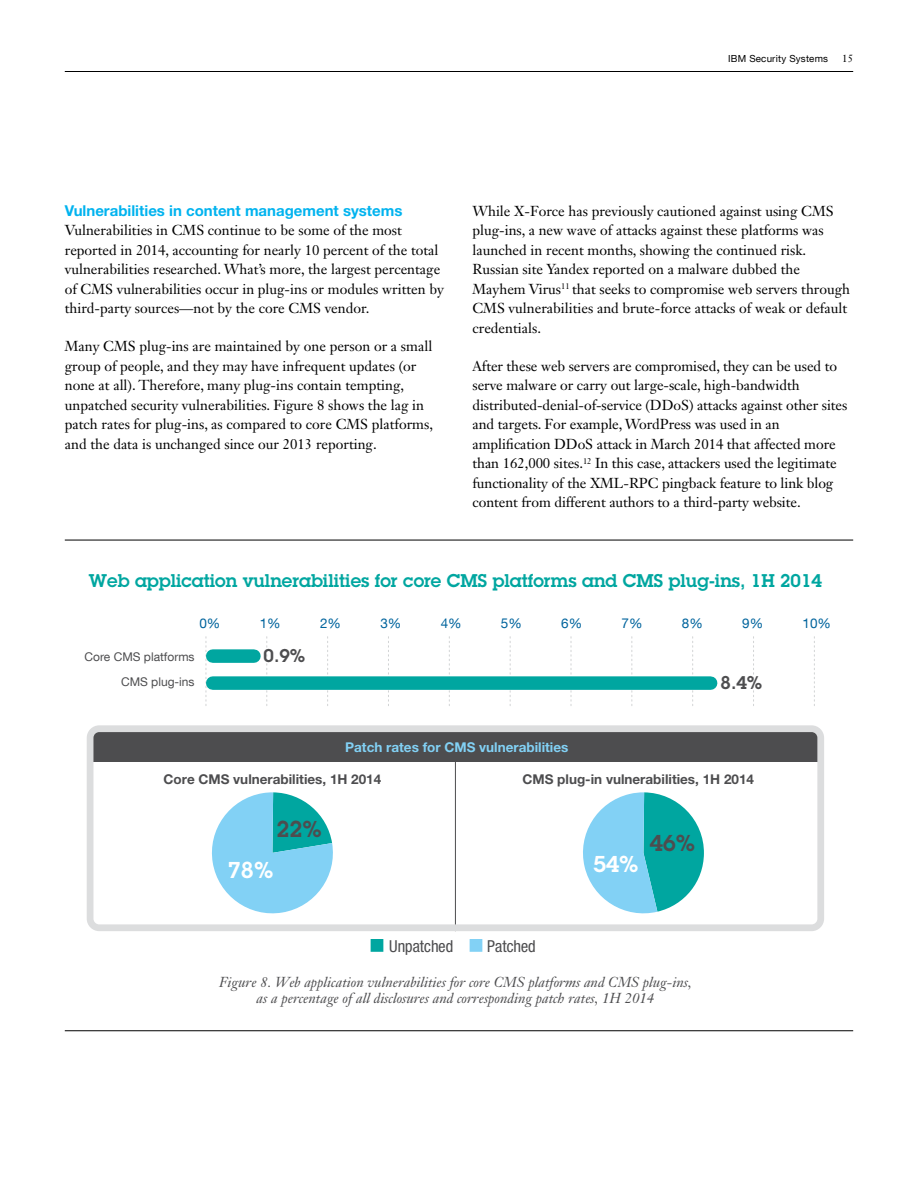
<style>
.page{position:relative;width:918px;height:1188px;background:#fff}
.page>*{position:absolute;margin:0;border:0;box-sizing:border-box;transform-origin:0 0}
.t1{font:600 22.5px "Lubalin Graph Std";color:#4d4d4f}
.t2{font:600 22.5px "Lubalin Graph Std";color:#fff}
.t3{font:600 18px "Lubalin Graph Std";color:#00a6a0}
.t4{font:600 18px "Lubalin Graph Std";color:#4d4d4f}
.t5{font:16.5px "Helv Neue Condfor IBM";color:#4d4d4f}
.t6{font:700 15px "Helvetica Neue LT Pro";color:#00b3ef}
.t7{font:14.25px/19.5px "Janson Text LT Std";color:#000}
.t8{font:italic 14.25px/16.5px "Janson Text LT Std";color:#4d4d4f;text-align:center}
.t9{font:700 13.5px "Helvetica Neue LT Pro";color:#4d4d4f}
.t10{font:700 13.5px "Helvetica Neue LT Pro";color:#82d1f5}
.t11{font:13.5px "Helvetica Neue LT Com";color:#00649d}
.t12{font:12px/25.5px "Helvetica Neue LT Com";color:#4d4d4f;text-align:right}
.t13{font:10.5px "Janson Text LT Std";color:#000}
.t14{font:9.75px "Helvetica Neue LT Com";letter-spacing:.02em;color:#000}
</style>
<div class="page">
<hr style="left:65px;top:71px;width:788px;height:1px;background:#000">
<hr style="left:65px;top:540px;width:788px;height:1px;background:#000">
<hr style="left:65px;top:1030px;width:788px;height:1px;background:#000">
<svg style="left:206px;top:637px;width:1px;height:69px"></svg>
<svg style="left:266px;top:637px;width:1px;height:69px"></svg>
<svg style="left:327px;top:637px;width:1px;height:69px"></svg>
<svg style="left:388px;top:637px;width:1px;height:69px"></svg>
<svg style="left:449px;top:637px;width:1px;height:69px"></svg>
<svg style="left:510px;top:637px;width:1px;height:69px"></svg>
<svg style="left:571px;top:637px;width:1px;height:69px"></svg>
<svg style="left:631px;top:637px;width:1px;height:69px"></svg>
<svg style="left:692px;top:637px;width:1px;height:69px"></svg>
<svg style="left:753px;top:637px;width:1px;height:69px"></svg>
<svg style="left:814px;top:637px;width:1px;height:69px"></svg>
<div style="left:213px;top:649px;width:41px;height:14px;background:#00a6a0"></div>
<div style="left:213px;top:676px;width:498px;height:14px;background:#00a6a0"></div>
<div style="left:371px;top:940px;width:12px;height:11px;background:#00a6a0"></div>
<div style="left:371px;top:939px;width:12px;height:13px;border:2px solid #00a6a0"></div>
<div style="left:470px;top:940px;width:12px;height:11px;background:#82d1f5"></div>
<div style="left:470px;top:939px;width:12px;height:13px;border:2px solid #82d1f5"></div>
<svg style="left:87px;top:725px;width:737px;height:206px"></svg>
<p class="t14" style="left:728px;top:52px;width:101px">IBM Security Systems</p>
<p class="t13" style="left:842px;top:52px;width:12px">15</p>
<p class="t6" style="left:65px;top:201px;width:339px">Vulnerabilities in content management systems</p>
<p class="t7" style="left:65px;top:221px;width:381px">Vulnerabilities in CMS continue to be some of the most reported in 2014, accounting for nearly 10 percent of the total vulnerabilities researched. What’s more, the largest percentage of CMS vulnerabilities occur in plug-ins or modules written by third-party sources—not by the core CMS vendor.</p>
<p class="t7" style="left:65px;top:336px;width:370px">Many CMS plug-ins are maintained by one person or a small group of people, and they may have infrequent updates (or none at all). Therefore, many plug-ins contain tempting, unpatched security vulnerabilities. Figure 8 shows the lag in patch rates for plug-ins, as compared to core CMS platforms, and the data is unchanged since our 2013 reporting.</p>
<p class="t7" style="left:473px;top:201px;width:379px">While X-Force has previously cautioned against using CMS plug-ins, a new wave of attacks against these platforms was launched in recent months, showing the continued risk.<br>Russian site Yandex reported on a malware dubbed the Mayhem Virus<sup>11</sup> that seeks to compromise web servers through CMS vulnerabilities and brute-force attacks of weak or default credentials.</p>
<p class="t7" style="left:473px;top:356px;width:376px">After these web servers are compromised, they can be used to serve malware or carry out large-scale, high-bandwidth distributed-denial-of-service (DDoS) attacks against other sites and targets. For example, WordPress was used in an amplification DDoS attack in March 2014 that affected more than 162,000 sites.<sup>12</sup> In this case, attackers used the legitimate functionality of the XML-RPC pingback feature to link blog content from different authors to a third-party website.</p>
<p class="t3" style="left:89px;top:569px;width:734px">Web application vulnerabilities for core CMS platforms and CMS plug-ins, 1H 2014</p>
<p class="t11" style="left:199px;top:615px;width:23px">0%</p>
<p class="t11" style="left:260px;top:615px;width:23px">1%</p>
<p class="t11" style="left:320px;top:615px;width:23px">2%</p>
<p class="t11" style="left:380px;top:615px;width:23px">3%</p>
<p class="t11" style="left:441px;top:615px;width:23px">4%</p>
<p class="t11" style="left:501px;top:615px;width:23px">5%</p>
<p class="t11" style="left:561px;top:615px;width:23px">6%</p>
<p class="t11" style="left:622px;top:615px;width:23px">7%</p>
<p class="t11" style="left:682px;top:615px;width:23px">8%</p>
<p class="t11" style="left:742px;top:615px;width:23px">9%</p>
<p class="t11" style="left:803px;top:615px;width:30px">10%</p>
<p class="t12" style="left:85px;top:644px;width:112px">Core CMS platforms<br>CMS plug-ins</p>
<p class="t4" style="left:264px;top:644px;width:43px">0.9%</p>
<p class="t4" style="left:721px;top:671px;width:43px">8.4%</p>
<p class="t10" style="left:345px;top:739px;width:225px">Patch rates for CMS vulnerabilities</p>
<p class="t9" style="left:164px;top:771px;width:219px">Core CMS vulnerabilities, 1H 2014</p>
<p class="t9" style="left:523px;top:771px;width:233px">CMS plug-in vulnerabilities, 1H 2014</p>
<h1 class="t1" style="left:276px;top:815px;width:47px">22%</h1>
<h1 class="t2" style="left:228px;top:855px;width:47px">78%</h1>
<h1 class="t2" style="left:593px;top:849px;width:47px">54%</h1>
<h1 class="t1" style="left:650px;top:828px;width:47px">46%</h1>
<p class="t5" style="left:389px;top:937px;width:66px">Unpatched</p>
<p class="t5" style="left:487px;top:937px;width:50px">Patched</p>
<p class="t8" style="left:219px;top:974px;width:474px">Figure 8. Web application vulnerabilities for core CMS platforms and CMS plug-ins, as a percentage of all disclosures and corresponding patch rates, 1H 2014</p>
</div>
